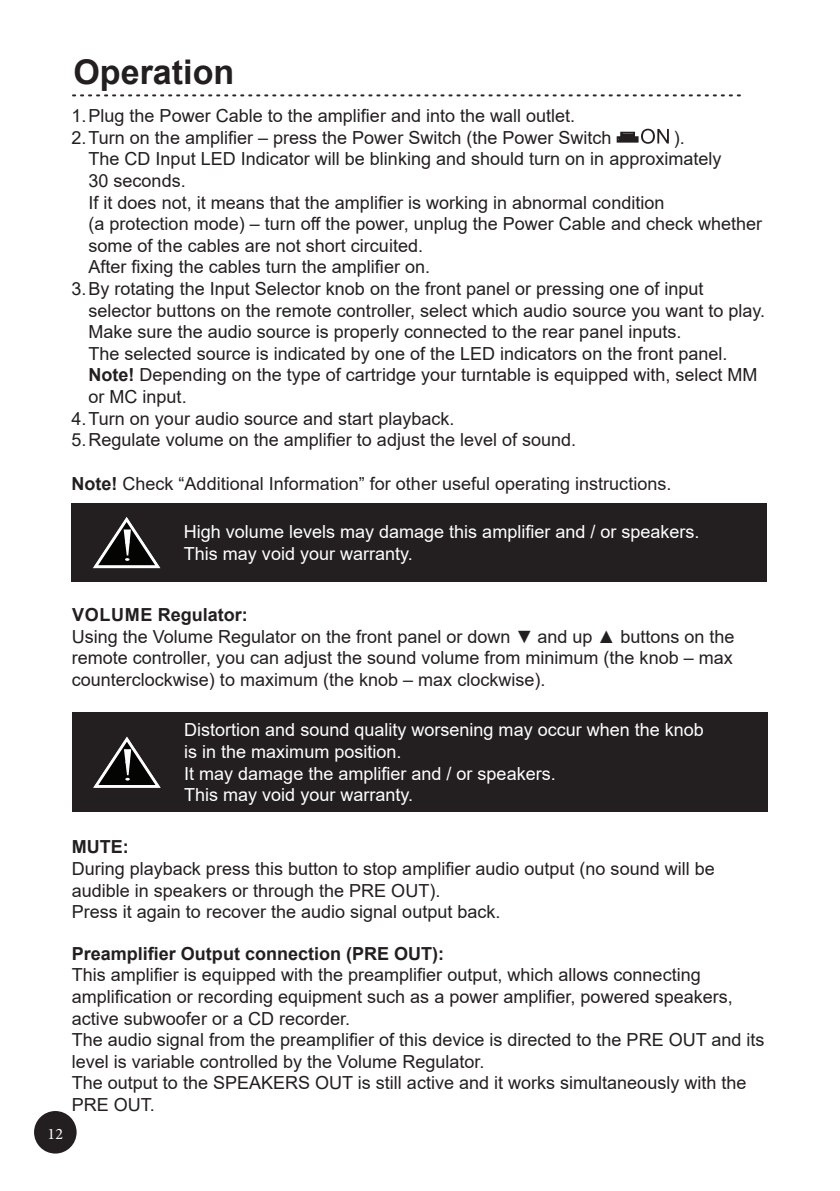
<style>
.page{position:relative;width:840px;height:1191px;background:#fff}
.page>*{position:absolute;margin:0;border:0;box-sizing:border-box;transform-origin:0 0}
.rozdzial{font:700 34px "Arial";color:#231f20}
.tekst{font:18px/21.6px "Arial";color:#231f20}
.Tytul_glowny{font:18px "Arial";color:#fff}
.tekst-2{font:700 18px "Arial";color:#231f20}
.t1{font:16px "Minion Pro";color:#fff}
.s1{font-weight:700}
</style>
<div class="page">
<svg style="left:72px;top:94px;width:668px;height:2px"></svg>
<div style="left:35px;top:1112px;width:41px;height:40px;background:#231f20;border-radius:50%"></div>
<div style="left:34px;top:1111px;width:43px;height:42px;border:2px solid #231f20;border-radius:50%"></div>
<svg style="left:641px;top:129px;width:27px;height:15px"></svg>
<hr style="left:622px;top:134px;width:10px;height:4px;background:#231f20">
<div style="left:620px;top:132px;width:14px;height:8px;border:2px solid #231f20"></div>
<hr style="left:618px;top:138px;width:18px;height:3px;background:#231f20">
<div style="left:616px;top:136px;width:22px;height:7px;border:2px solid #231f20"></div>
<div style="left:71px;top:503px;width:695px;height:79px;background:#231f20"></div>
<svg style="left:93px;top:517px;width:68px;height:52px"></svg>
<div style="left:72px;top:712px;width:695px;height:100px;background:#231f20"></div>
<svg style="left:93px;top:736px;width:68px;height:52px"></svg>
<p class="rozdzial" style="left:73px;top:48px;width:162px">Operation</p>
<p class="tekst" style="left:71px;top:105px;width:505px">1.Plug the Power Cable to the amplifier and into the wall outlet.</p>
<p class="tekst" style="left:71px;top:126px;width:541px">2.Turn on the amplifier – press the Power Switch (the Power Switch</p>
<p class="tekst" style="left:88px;top:126px;width:674px;text-indent:585px">).<br>The CD Input LED Indicator will be blinking and should turn on in approximately<br>30 seconds.<br>If it does not, it means that the amplifier is working in abnormal condition<br>(a protection mode) – turn off the power, unplug the Power Cable and check whether some of the cables are not short circuited.<br>After fixing the cables turn the amplifier on.</p>
<p class="tekst" style="left:88px;top:278px;width:678px;text-indent:-17px">3.By rotating the Input Selector knob on the front panel or pressing one of input selector buttons on the remote controller, select which audio source you want to play.<br>Make sure the audio source is properly connected to the rear panel inputs.<br>The selected source is indicated by one of the LED indicators on the front panel.<br><span class="s1">Note!</span> Depending on the type of cartridge your turntable is equipped with, select MM or MC input.</p>
<p class="tekst" style="left:71px;top:407px;width:384px">4.Turn on your audio source and start playback.</p>
<p class="tekst" style="left:71px;top:429px;width:506px">5.Regulate volume on the amplifier to adjust the level of sound.</p>
<p class="tekst" style="left:71px;top:472px;width:601px"><span class="s1">Note!</span> Check “Additional Information” for other useful operating instructions.</p>
<p class="Tytul_glowny" style="left:184px;top:519px;width:517px">High volume levels may damage this amplifier and / or speakers.</p>
<p class="Tytul_glowny" style="left:184px;top:541px;width:230px">This may void your warranty.</p>
<p class="tekst-2" style="left:72px;top:602px;width:177px">VOLUME Regulator:</p>
<p class="tekst" style="left:72px;top:625px;width:664px;text-align:justify">Using the Volume Regulator on the front panel or down ▼ and up ▲ buttons on the remote controller, you can adjust the sound volume from minimum (the knob – max counterclockwise) to maximum (the knob – max clockwise).</p>
<p class="Tytul_glowny" style="left:184px;top:717px;width:521px">Distortion and sound quality worsening may occur when the knob</p>
<p class="Tytul_glowny" style="left:184px;top:739px;width:219px">is in the maximum position.</p>
<p class="Tytul_glowny" style="left:184px;top:761px;width:373px">It may damage the amplifier and / or speakers.</p>
<p class="Tytul_glowny" style="left:184px;top:782px;width:230px">This may void your warranty.</p>
<p class="t1" style="left:48px;top:1123px;width:17px">12</p>
<p class="tekst-2" style="left:72px;top:834px;width:58px">MUTE:</p>
<p class="tekst" style="left:72px;top:858px;width:644px">During playback press this button to stop amplifier audio output (no sound will be audible in speakers or through the PRE OUT).</p>
<p class="tekst" style="left:72px;top:901px;width:430px">Press it again to recover the audio signal output back.</p>
<p class="tekst-2" style="left:72px;top:940px;width:374px">Preamplifier Output connection (PRE OUT):</p>
<p class="tekst" style="left:72px;top:964px;width:662px">This amplifier is equipped with the preamplifier output, which allows connecting amplification or recording equipment such as a power amplifier, powered speakers, active subwoofer or a CD recorder.</p>
<p class="tekst" style="left:72px;top:1029px;width:693px">The audio signal from the preamplifier of this device is directed to the PRE OUT and its level is variable controlled by the Volume Regulator.</p>
<p class="tekst" style="left:72px;top:1072px;width:675px">The output to the SPEAKERS OUT is still active and it works simultaneously with the<br>PRE OUT.</p>
</div>
